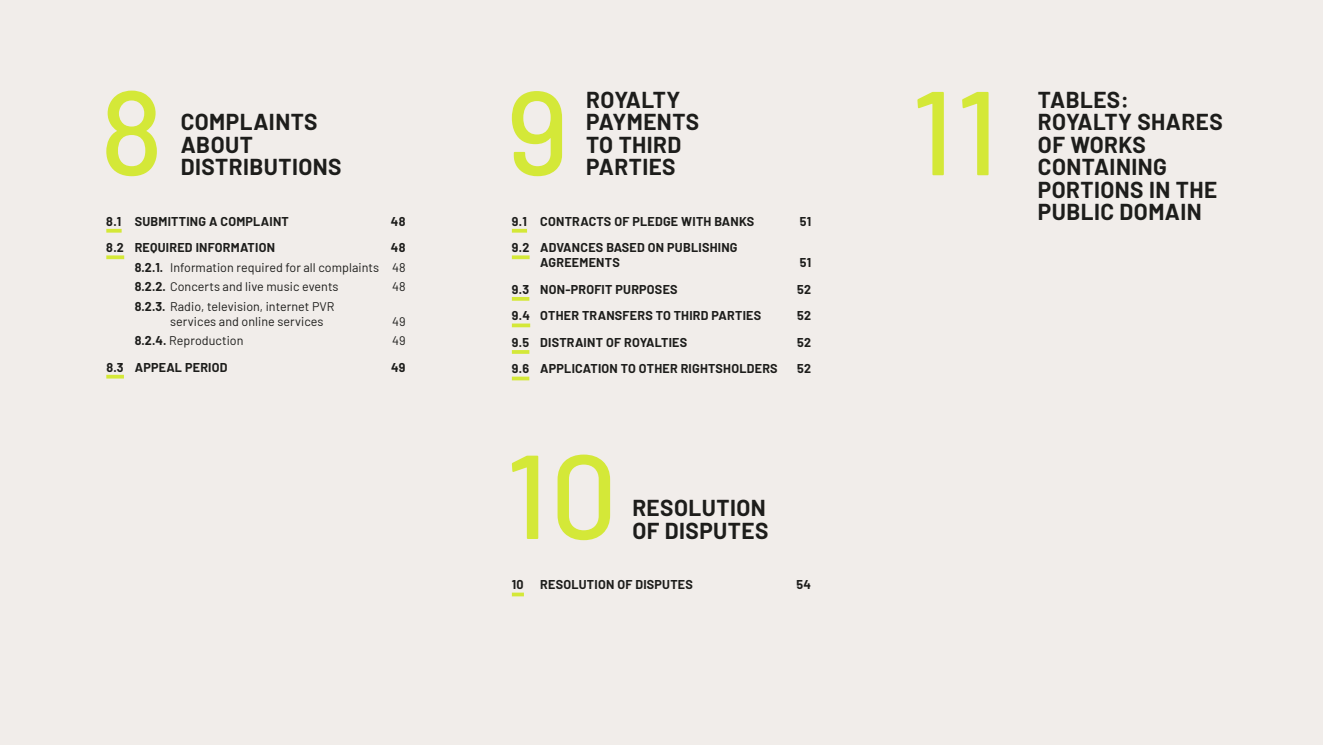
<style>
.page{position:relative;width:1323px;height:745px;background:#fff}
.page>*{position:absolute;margin:0;border:0;box-sizing:border-box;transform-origin:0 0}
.t1{font:500 118.88px "Barlow";color:#d4e838}
.t2{font:700 22.5px/22.5px "Barlow";letter-spacing:.02em;color:#1d1d1b}
.t3{font:700 12.5px/15px "Barlow";letter-spacing:.02em;color:#1d1d1b}
.t4{font:12.5px/19.4px "Barlow";letter-spacing:.005em;color:#1d1d1b;text-align:justify}
.s1{font-weight:700}
</style>
<div class="page">
<div style="left:0;top:0;width:1323px;height:744px;background:#f1edea"></div>
<hr style="left:106px;top:229px;width:16px;height:3px;background:#d4e838">
<svg style="left:106px;top:255px;width:18px;height:4px"></svg>
<svg style="left:106px;top:374px;width:18px;height:4px"></svg>
<hr style="left:512px;top:229px;width:15px;height:3px;background:#d4e838">
<svg style="left:512px;top:255px;width:18px;height:4px"></svg>
<hr style="left:512px;top:297px;width:17px;height:3px;background:#d4e838">
<svg style="left:512px;top:323px;width:18px;height:4px"></svg>
<hr style="left:512px;top:350px;width:17px;height:3px;background:#d4e838">
<svg style="left:512px;top:376px;width:17px;height:4px"></svg>
<svg style="left:512px;top:592px;width:12px;height:4px"></svg>
<h1 class="t1" style="left:100px;top:46px;width:64px">8</h1>
<h2 class="t2" style="left:181px;top:109px;width:162px">COMPLAINTS<br>ABOUT<br>DISTRIBUTIONS</h2>
<p class="t3" style="left:106px;top:213px;width:184px">8.1 SUBMITTING A COMPLAINT</p>
<p class="t3" style="left:391px;top:213px;width:16px">48</p>
<p class="t3" style="left:106px;top:239px;width:170px">8.2 REQUIRED INFORMATION</p>
<p class="t4" style="left:135px;top:237px;width:272px;text-indent:256px"><span class="s1">48<br>8.2.1.</span> Information required for all complaints 48<br><span class="s1">8.2.2.</span> Concerts and live music events</p>
<p class="t4" style="left:392px;top:276px;width:15px">48</p>
<p class="t4" style="left:170px;top:297px;width:166px;line-height:15px;text-indent:-35px"><span class="s1">8.2.3.</span> Radio, television, internet PVR services and online services</p>
<p class="t4" style="left:392px;top:310px;width:15px">49</p>
<p class="t4" style="left:135px;top:330px;width:110px"><span class="s1">8.2.4.</span> Reproduction</p>
<p class="t4" style="left:392px;top:330px;width:15px">49</p>
<p class="t3" style="left:106px;top:358px;width:123px">8.3 APPEAL PERIOD</p>
<p class="t3" style="left:391px;top:358px;width:16px">49</p>
<h1 class="t1" style="left:506px;top:46px;width:64px">9</h1>
<h2 class="t2" style="left:586px;top:86px;width:114px">ROYALTY<br>PAYMENTS<br>TO THIRD<br>PARTIES</h2>
<p class="t3" style="left:512px;top:213px;width:244px">9.1 CONTRACTS OF PLEDGE WITH BANKS</p>
<p class="t3" style="left:800px;top:213px;width:13px">51</p>
<p class="t3" style="left:540px;top:239px;width:199px;text-indent:-28px">9.2 ADVANCES BASED ON PUBLISHING<br>AGREEMENTS</p>
<p class="t3" style="left:800px;top:254px;width:13px">51</p>
<p class="t3" style="left:512px;top:281px;width:167px">9.3 NON-PROFIT PURPOSES</p>
<p class="t3" style="left:797px;top:281px;width:15px">52</p>
<p class="t3" style="left:512px;top:307px;width:251px">9.4 OTHER TRANSFERS TO THIRD PARTIES</p>
<p class="t3" style="left:797px;top:307px;width:15px">52</p>
<p class="t3" style="left:512px;top:334px;width:177px">9.5 DISTRAINT OF ROYALTIES</p>
<p class="t3" style="left:797px;top:334px;width:15px">52</p>
<p class="t3" style="left:512px;top:360px;width:267px">9.6 APPLICATION TO OTHER RIGHTSHOLDERS</p>
<p class="t3" style="left:797px;top:360px;width:15px">52</p>
<h1 class="t1" style="left:506px;top:409px;width:113px">10</h1>
<h2 class="t2" style="left:632px;top:495px;width:138px">RESOLUTION<br>OF DISPUTES</h2>
<p class="t3" style="left:512px;top:576px;width:13px">10</p>
<p class="t3" style="left:540px;top:576px;width:154px">RESOLUTION OF DISPUTES</p>
<p class="t3" style="left:796px;top:576px;width:16px">54</p>
<h1 class="t1" style="left:911px;top:46px;width:88px">11</h1>
<h2 class="t2" style="left:1038px;top:86px;width:186px">TABLES:<br>ROYALTY SHARES<br>OF WORKS<br>CONTAINING<br>PORTIONS IN THE<br>PUBLIC DOMAIN</h2>
</div>
